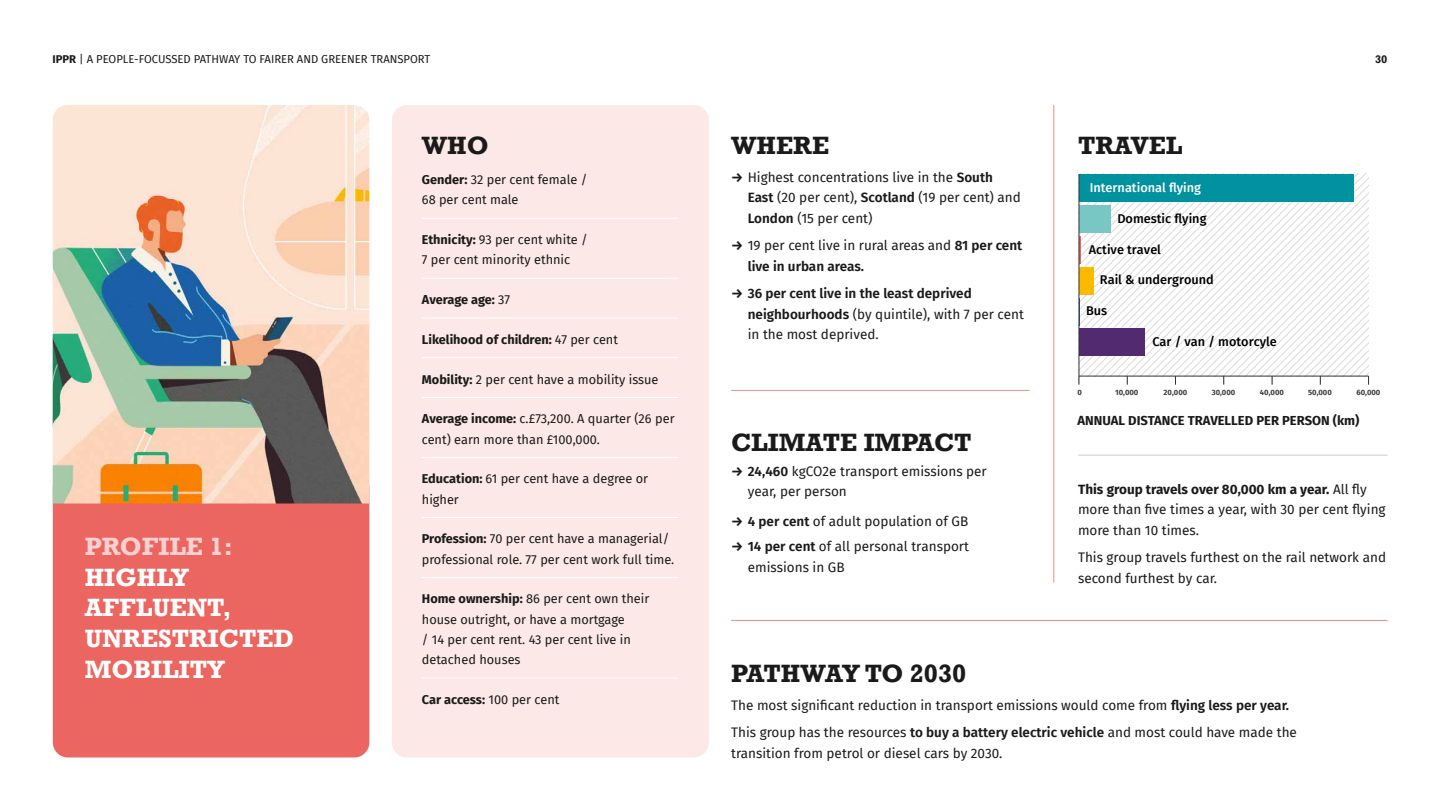
<style>
.page{position:relative;width:1440px;height:810px;background:#fff}
.page>*{position:absolute;margin:0;border:0;box-sizing:border-box;transform-origin:0 0}
.t1{font:45.22px "Poppins";color:#000}
.t2{font:700 25.65px "Rockwell";color:#1a1a1a}
.t3{font:700 25.65px/30.8px "Rockwell";color:#fff}
.t4{font:700 25.65px "Rockwell";color:#f9d1d0}
.t5{font:13.5px/20.2px "Fira Sans";color:#1a1a1a}
.t6{font:600 13.5px/20.2px "Fira Sans";color:#1a1a1a}
.t7{font:700 13.05px "Fira Sans";color:#1a1a1a}
.t8{font:12.75px/20.2px "Fira Sans";color:#1a1a1a}
.t9{font:700 12.75px "Fira Sans";color:#1a1a1a}
.t10{font:500 12.75px "Fira Sans";color:#000}
.t11{font:500 12.75px "Fira Sans";color:#fff}
.t12{font:11.25px "Fira Sans";color:#1a1a1a}
.t13{font:700 11.25px "Rockwell";color:#1a1a1a}
.t14{font:700 7.65px "Fira Sans";color:#3d3d3d}
.s1{font-weight:700}
.s2{font-weight:400}
.s3{font-weight:600}
</style>
<div class="page">
<div style="left:53px;top:472px;width:316px;height:286px;background:#eb6661;border-radius:15px"></div>
<img style="left:53px;top:105px;width:316px;height:399px">
<svg style="left:1078px;top:174px;width:291px;height:211px"></svg>
<hr style="left:1053px;top:105px;width:1px;height:478px;background:#f08c88">
<hr style="left:731px;top:390px;width:299px;height:1px;background:#f08c88">
<hr style="left:731px;top:620px;width:657px;height:1px;background:#f08c88">
<hr style="left:1078px;top:455px;width:310px;height:1px;background:#ccc">
<div style="left:392px;top:105px;width:317px;height:653px;background:#fce8e7;border-radius:15px"></div>
<hr style="left:422px;top:218px;width:257px;height:1px;background:#fff">
<hr style="left:422px;top:278px;width:257px;height:1px;background:#fff">
<hr style="left:422px;top:318px;width:257px;height:1px;background:#fff">
<hr style="left:422px;top:357px;width:257px;height:1px;background:#fff">
<hr style="left:422px;top:397px;width:257px;height:1px;background:#fff">
<hr style="left:422px;top:457px;width:257px;height:1px;background:#fff">
<hr style="left:422px;top:517px;width:257px;height:1px;background:#fff">
<hr style="left:422px;top:577px;width:257px;height:1px;background:#fff">
<hr style="left:422px;top:678px;width:257px;height:1px;background:#fff">
<p class="t12" style="left:53px;top:51px;width:379px"><span class="s1">IPPR</span> | A PEOPLE-FOCUSSED PATHWAY TO FAIRER AND GREENER TRANSPORT</p>
<p class="t13" style="left:1375px;top:52px;width:14px">30</p>
<h2 class="t4" style="left:85px;top:531px;width:150px">PROFILE 1:</h2>
<h2 class="t3" style="left:85px;top:562px;width:211px">HIGHLY<br>AFFLUENT,<br>UNRESTRICTED<br>MOBILITY</h2>
<h2 class="t2" style="left:422px;top:130px;width:68px">WHO</h2>
<p class="t8" style="left:422px;top:169px;width:167px"><span class="s1">Gender:</span> 32 per cent female /<br>68 per cent male</p>
<p class="t8" style="left:422px;top:229px;width:167px"><span class="s1">Ethnicity:</span> 93 per cent white /<br>7 per cent minority ethnic</p>
<p class="t9" style="left:422px;top:289px;width:90px">Average age: <span class="s2">37</span></p>
<p class="t9" style="left:422px;top:329px;width:198px">Likelihood of children: <span class="s2">47 per cent</span></p>
<p class="t8" style="left:422px;top:369px;width:238px"><span class="s1">Mobility:</span> 2 per cent have a mobility issue</p>
<p class="t8" style="left:422px;top:408px;width:254px"><span class="s1">Average income:</span> c.£73,200. A quarter (26 per cent) earn more than £100,000.</p>
<p class="t8" style="left:422px;top:468px;width:228px"><span class="s1">Education:</span> 61 per cent have a degree or higher</p>
<p class="t8" style="left:422px;top:528px;width:254px"><span class="s1">Profession:</span> 70 per cent have a managerial/ professional role. 77 per cent work full time.</p>
<p class="t8" style="left:422px;top:588px;width:229px"><span class="s1">Home ownership:</span> 86 per cent own their house outright, or have a mortgage<br>/ 14 per cent rent. 43 per cent live in detached houses</p>
<p class="t9" style="left:422px;top:689px;width:139px">Car access: <span class="s2">100 per cent</span></p>
<h2 class="t2" style="left:731px;top:130px;width:99px">WHERE</h2>
<p class="t5" style="left:748px;top:167px;width:275px;text-indent:-16px"><span class="s1">→</span> Highest concentrations live in the <span class="s3">South<br>East</span> (20 per cent), <span class="s3">Scotland</span> (19 per cent) and<br><span class="s3">London</span> (15 per cent)</p>
<p class="t5" style="left:748px;top:235px;width:276px;text-indent:-16px"><span class="s1">→</span> 19 per cent live in rural areas and <span class="s3">81 per cent live in urban areas.</span></p>
<p class="t6" style="left:748px;top:283px;width:278px;text-indent:-16px"><span class="s1">→</span> 36 per cent live in the least deprived neighbourhoods <span class="s2">(by quintile), with 7 per cent in the most deprived.</span></p>
<h2 class="t2" style="left:731px;top:426px;width:242px">CLIMATE IMPACT</h2>
<p class="t5" style="left:748px;top:461px;width:241px;text-indent:-16px"><span class="s1">→</span> <span class="s3">24,460</span> kgCO2e transport emissions per year, per person</p>
<p class="t5" style="left:731px;top:511px;width:239px"><span class="s1">→</span> <span class="s3">4 per cent</span> of adult population of GB</p>
<p class="t5" style="left:748px;top:536px;width:223px;text-indent:-16px"><span class="s1">→</span> <span class="s3">14 per cent</span> of all personal transport emissions in GB</p>
<h1 class="t1" style="left:1077px;top:101px;width:25px">1.</h1>
<h2 class="t2" style="left:1078px;top:130px;width:106px">TRAVEL</h2>
<p class="t11" style="left:1090px;top:177px;width:113px">International flying</p>
<p class="t10" style="left:1117px;top:208px;width:91px">Domestic flying</p>
<p class="t10" style="left:1089px;top:239px;width:74px">Active travel</p>
<p class="t10" style="left:1100px;top:269px;width:115px">Rail &amp; underground</p>
<p class="t10" style="left:1086px;top:300px;width:23px">Bus</p>
<p class="t10" style="left:1152px;top:332px;width:126px">Car / van / motorcyle</p>
<p class="t14" style="left:1077px;top:386px;width:6px">0</p>
<p class="t14" style="left:1115px;top:386px;width:25px">10,000</p>
<p class="t14" style="left:1164px;top:386px;width:25px">20,000</p>
<p class="t14" style="left:1212px;top:386px;width:25px">30,000</p>
<p class="t14" style="left:1260px;top:386px;width:26px">40,000</p>
<p class="t14" style="left:1308px;top:386px;width:25px">50,000</p>
<p class="t14" style="left:1356px;top:386px;width:26px">60,000</p>
<p class="t7" style="left:1078px;top:410px;width:284px">ANNUAL DISTANCE TRAVELLED PER PERSON (km)</p>
<p class="t5" style="left:1078px;top:479px;width:309px"><span class="s1">This group travels over 80,000 km a year.</span> All fly more than five times a year, with 30 per cent flying more than 10 times.</p>
<p class="t5" style="left:1078px;top:547px;width:310px">This group travels furthest on the rail network and second furthest by car.</p>
<h2 class="t2" style="left:731px;top:658px;width:237px">PATHWAY TO 2030</h2>
<p class="t5" style="left:731px;top:691px;width:567px;line-height:27.8px">The most significant reduction in transport emissions would come from <span class="s3">flying less per year.<br></span>This group has the resources <span class="s3">to buy a battery electric vehicle</span> and most could have made the</p>
<p class="t5" style="left:731px;top:742px;width:273px">transition from petrol or diesel cars by 2030.</p>
</div>
